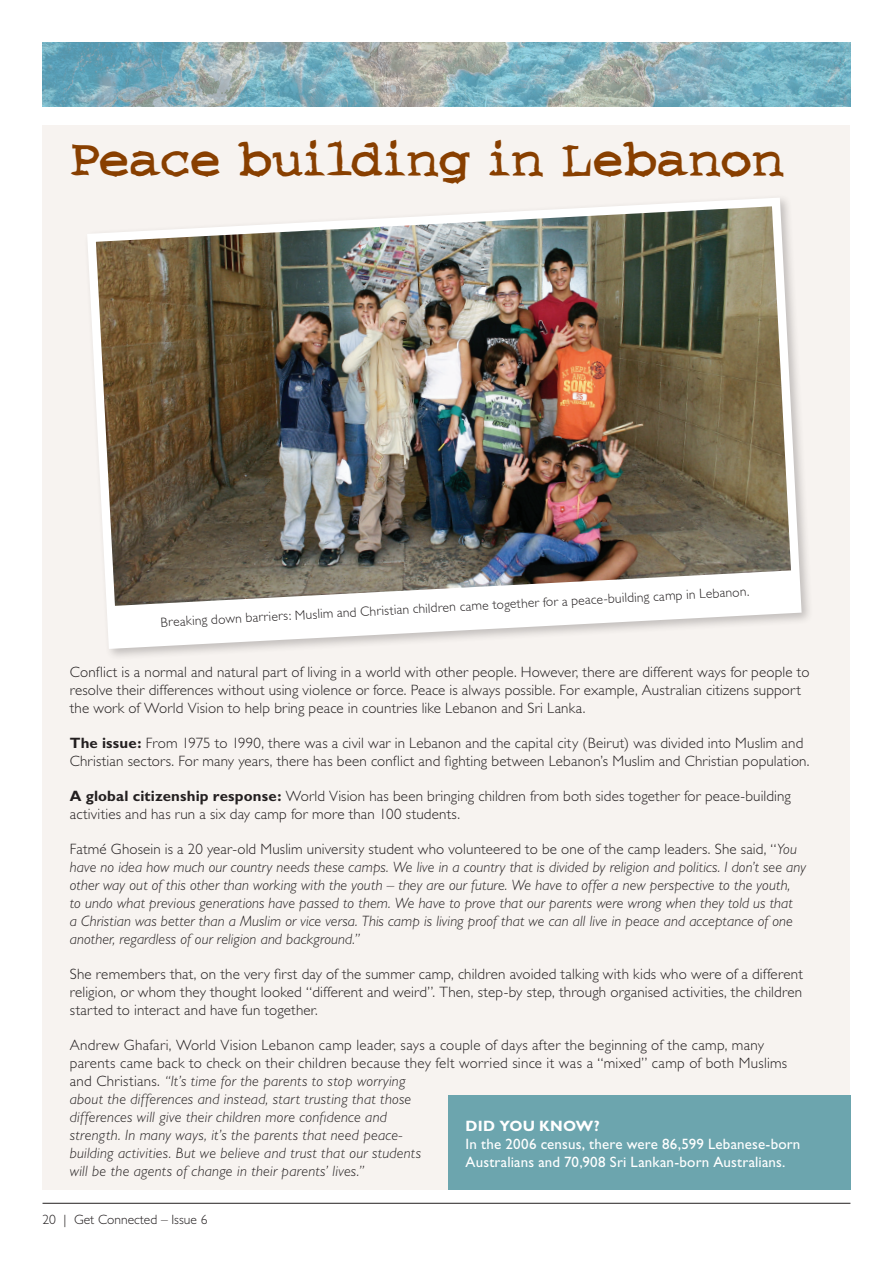
<style>
.page{position:relative;width:893px;height:1263px;background:#fff}
.page>*{position:absolute;margin:0;border:0;box-sizing:border-box;transform-origin:0 0}
.t1{font:43.5px "Blast O Rama Bold";letter-spacing:-.045em;color:#883f00}
.t2{font:italic 300 15px/18px "Gill Sans";letter-spacing:.015em;color:#231f20}
.t3{font:300 15px/18px "Gill Sans";letter-spacing:.01em;color:#231f20}
.t4{font:15px/18px "Gill Sans";letter-spacing:.01em;color:#fff}
.t5{font:300 13.5px "Gill Sans";color:#231f20}
.s1{font-weight:700}
.s2{font-style:normal}
</style>
<div class="page">
<div style="left:43px;top:125px;width:807px;height:1065px;background:#f7f3f0"></div>
<img style="left:87px;top:198px;width:719px;height:455px">
<div style="left:448px;top:1095px;width:402px;height:95px;background:#6ca5ae"></div>
<svg style="left:111px;top:570px;width:686px;height:76px;fill:#fff"></svg>
<hr style="left:43px;top:1203px;width:807px;height:1px;background:#231f20">
<img style="left:43px;top:43px;width:807px;height:63px">
<p class="t1" style="left:70px;top:133px;width:717px">Peace building in Lebanon</p>
<p class="t5" style="left:160px;top:614px;width:591px;rotate:-3deg">Breaking down barriers: Muslim and Christian children came together for a peace-building camp in Lebanon.</p>
<p class="t3" style="left:70px;top:663px;width:741px">Conflict is a normal and natural part of living in a world with other people. However, there are different ways for people to resolve their differences without using violence or force. Peace is always possible. For example, Australian citizens support the work of World Vision to help bring peace in countries like Lebanon and Sri Lanka.</p>
<p class="t3" style="left:70px;top:734px;width:741px"><span class="s1">The issue:</span> From 1975 to 1990, there was a civil war in Lebanon and the capital city (Beirut) was divided into Muslim and<br>Christian sectors. For many years, there has been conflict and fighting between Lebanon’s Muslim and Christian population.</p>
<p class="t3" style="left:70px;top:787px;width:723px"><span class="s1">A global citizenship response:</span> World Vision has been bringing children from both sides together for peace-building activities and has run a six day camp for more than 100 students.</p>
<p class="t2" style="left:70px;top:840px;width:738px"><span class="s2">Fatmé Ghosein is a 20 year-old Muslim university student who volunteered to be one of the camp leaders. She said, “</span>You have no idea how much our country needs these camps. We live in a country that is divided by religion and politics. I don’t see any other way out of this other than working with the youth – they are our future. We have to offer a new perspective to the youth,<br>to undo what previous generations have passed to them. We have to prove that our parents were wrong when they told us that<br>a Christian was better than a Muslim or vice versa. This camp is living proof that we can all live in peace and acceptance of one another, regardless of our religion and background.”</p>
<p class="t3" style="left:70px;top:965px;width:734px;text-align:justify">She remembers that, on the very first day of the summer camp, children avoided talking with kids who were of a different religion, or whom they thought looked “different and weird”. Then, step-by step, through organised activities, the children started to interact and have fun together.</p>
<p class="t2" style="left:70px;top:1036px;width:719px"><span class="s2">Andrew Ghafari, World Vision Lebanon camp leader, says a couple of days after the beginning of the camp, many parents came back to check on their children because they felt worried since it was a “mixed” camp of both Muslims and Christians.</span> “It’s time for the parents to stop worrying<br>about the differences and instead, start trusting that those<br>differences will give their children more confidence and<br>strength. In many ways, it’s the parents that need peace-<br>building activities. But we believe and trust that our students<br>will be the agents of change in their parents’ lives.”</p>
<p class="t4" style="left:466px;top:1116px;width:336px"><span class="s1">DID YOU KNOW?<br></span>In the 2006 census, there were 86,599 Lebanese-born<br>Australians and 70,908 Sri Lankan-born Australians.</p>
<p class="t5" style="left:43px;top:1212px;width:166px">20 | Get Connected – Issue 6</p>
</div>
